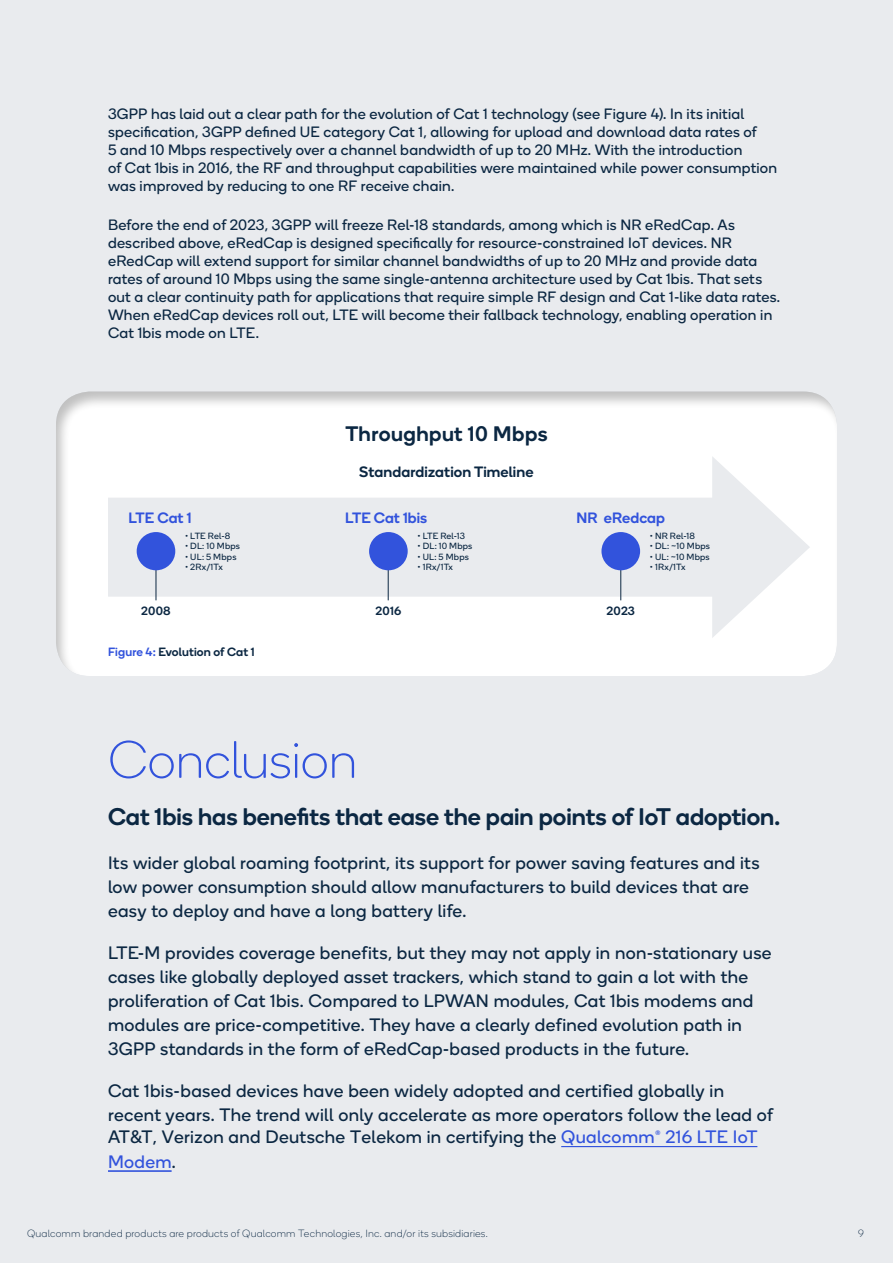
<style>
.page{position:relative;width:893px;height:1263px;background:#e9ebee}
.page>*{position:absolute;margin:0;border:0;box-sizing:border-box;transform-origin:0 0}
.t1{font:100 52.5px "Qualcomm Next";letter-spacing:-.01em;color:#3253dc}
.t2{font:500 24px "Qualcomm Next";color:#0b2742}
.t3{font:500 21px "Qualcomm Next";letter-spacing:.02em;color:#0b2742}
.t4{font:18px/24px "Qualcomm Next";letter-spacing:.02em;color:#0b2742}
.t5{font:18px "Qualcomm Next";letter-spacing:.02em;color:#3253dc}
.t6{font:15px/18px "Qualcomm Next";letter-spacing:.015em;color:#0b2742}
.t7{font:500 15px "Qualcomm Next";color:#3253dc}
.t8{font:500 15px "Qualcomm Next";letter-spacing:.01em;color:#0b2742}
.t9{font:500 12px "Qualcomm Next";letter-spacing:.015em;color:#0b2742}
.t10{font:100 10.5px "Qualcomm Next";letter-spacing:.015em;color:#0b2742}
.t11{font:9px "Qualcomm Next";letter-spacing:.02em;color:#0b2742}
.s1{color:#3253dc}
.s2{color:#0b2742}
</style>
<div class="page">
<hr style="left:108px;top:1171px;width:64px;height:1px;background:#3253dc">
<hr style="left:561px;top:1146px;width:196px;height:1px;background:#3253dc">
<div style="left:55px;top:379px;width:782px;height:298px;background:#000;opacity:.25"></div>
<div style="left:108px;top:498px;width:625px;height:99px;background:#e9ebee"></div>
<svg style="left:712px;top:456px;width:98px;height:182px"></svg>
<hr style="left:156px;top:551px;width:1px;height:49px;background:#0b2742">
<hr style="left:388px;top:551px;width:1px;height:49px;background:#0b2742">
<hr style="left:620px;top:551px;width:1px;height:49px;background:#0b2742">
<div style="left:601px;top:532px;width:39px;height:38px;background:#3253dc;border-radius:50%"></div>
<div style="left:369px;top:532px;width:39px;height:38px;background:#3253dc;border-radius:50%"></div>
<div style="left:137px;top:532px;width:38px;height:38px;background:#3253dc;border-radius:50%"></div>
<p class="t6" style="left:108px;top:105px;width:671px">3GPP has laid out a clear path for the evolution of Cat 1 technology (see Figure 4). In its initial specification, 3GPP defined UE category Cat 1, allowing for upload and download data rates of<br>5 and 10 Mbps respectively over a channel bandwidth of up to 20 MHz. With the introduction<br>of Cat 1bis in 2016, the RF and throughput capabilities were maintained while power consumption was improved by reducing to one RF receive chain.</p>
<p class="t6" style="left:108px;top:215px;width:674px">Before the end of 2023, 3GPP will freeze Rel-18 standards, among which is NR eRedCap. As described above, eRedCap is designed specifically for resource-constrained IoT devices. NR eRedCap will extend support for similar channel bandwidths of up to 20 MHz and provide data rates of around 10 Mbps using the same single-antenna architecture used by Cat 1bis. That sets out a clear continuity path for applications that require simple RF design and Cat 1-like data rates.<br>When eRedCap devices roll out, LTE will become their fallback technology, enabling operation in Cat 1bis mode on LTE.</p>
<h3 class="t3" style="left:345px;top:419px;width:204px">Throughput 10 Mbps</h3>
<p class="t8" style="left:359px;top:461px;width:176px">Standardization Timeline</p>
<p class="t7" style="left:128px;top:508px;width:65px">LTE Cat 1</p>
<p class="t7" style="left:345px;top:508px;width:84px">LTE Cat 1bis</p>
<p class="t7" style="left:576px;top:508px;width:90px">NR eRedcap</p>
<p class="t11" style="left:185px;top:530px;width:47px">• LTE Rel-8</p>
<p class="t11" style="left:185px;top:540px;width:56px">• DL: 10 Mbps</p>
<p class="t11" style="left:185px;top:551px;width:53px">• UL: 5 Mbps</p>
<p class="t11" style="left:185px;top:561px;width:39px">• 2Rx/1Tx</p>
<p class="t11" style="left:417px;top:530px;width:49px">• LTE Rel-13</p>
<p class="t11" style="left:417px;top:540px;width:56px">• DL: 10 Mbps</p>
<p class="t11" style="left:417px;top:551px;width:53px">• UL: 5 Mbps</p>
<p class="t11" style="left:417px;top:561px;width:37px">• 1Rx/1Tx</p>
<p class="t9" style="left:141px;top:603px;width:31px">2008</p>
<p class="t9" style="left:376px;top:603px;width:27px">2016</p>
<p class="t9" style="left:607px;top:603px;width:30px">2023</p>
<p class="t9" style="left:108px;top:643px;width:148px"><span class="s1">Figure 4:</span> Evolution of Cat 1</p>
<p class="t11" style="left:650px;top:530px;width:47px">• NR Rel-18</p>
<p class="t11" style="left:650px;top:540px;width:62px">• DL: ~10 Mbps</p>
<p class="t11" style="left:650px;top:551px;width:61px">• UL: ~10 Mbps</p>
<p class="t11" style="left:650px;top:561px;width:37px">• 1Rx/1Tx</p>
<h1 class="t1" style="left:108px;top:728px;width:251px">Conclusion</h1>
<h2 class="t2" style="left:108px;top:800px;width:674px">Cat 1bis has benefits that ease the pain points of IoT adoption.</h2>
<p class="t4" style="left:108px;top:851px;width:653px">Its wider global roaming footprint, its support for power saving features and its low power consumption should allow manufacturers to build devices that are easy to deploy and have a long battery life.</p>
<p class="t4" style="left:108px;top:940px;width:665px">LTE-M provides coverage benefits, but they may not apply in non-stationary use cases like globally deployed asset trackers, which stand to gain a lot with the proliferation of Cat 1bis. Compared to LPWAN modules, Cat 1bis modems and modules are price-competitive. They have a clearly defined evolution path in 3GPP standards in the form of eRedCap-based products in the future.</p>
<p class="t4" style="left:108px;top:1079px;width:666px;line-height:23.1px">Cat 1bis-based devices have been widely adopted and certified globally in recent years. The trend will only accelerate as more operators follow the lead of<br>AT&amp;T, Verizon and Deutsche Telekom in certifying the <span class="s1">Qualcomm® 216 LTE IoT</span></p>
<p class="t5" style="left:108px;top:1150px;width:69px">Modem<span class="s2">.</span></p>
<p class="t10" style="left:27px;top:1227px;width:462px">Qualcomm branded products are products of Qualcomm Technologies, Inc. and/or its subsidiaries.</p>
<p class="t10" style="left:858px;top:1227px;width:7px">9</p>
</div>
